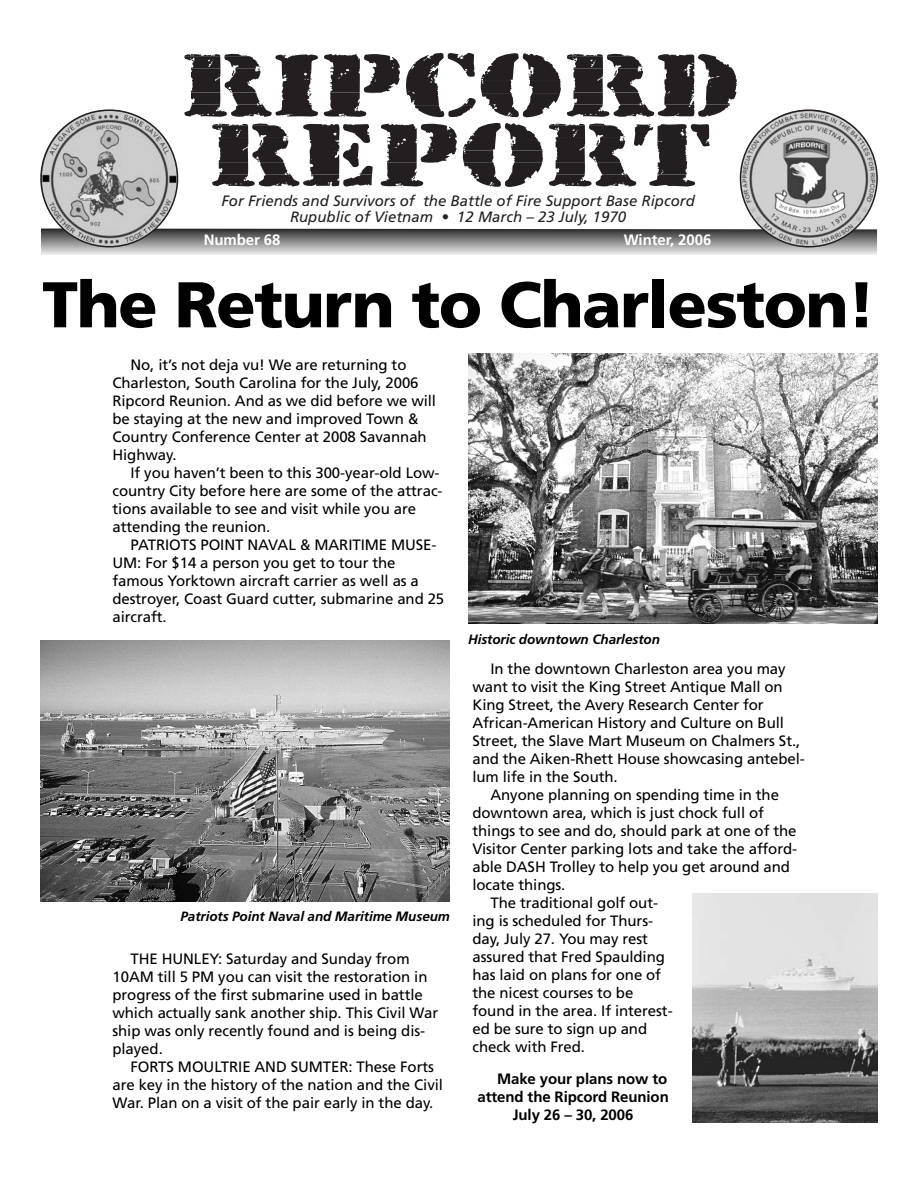
<style>
.page{position:relative;width:918px;height:1188px;background:#fff}
.page>*{position:absolute;margin:0;border:0;box-sizing:border-box;transform-origin:0 0}
.t1{font:900 64.5px "Frutiger";letter-spacing:-.02em;color:#000}
.t2{font:15px/18px "Frutiger";letter-spacing:-.005em;color:#000}
.t3{font:italic 15px/16.5px "Frutiger";color:#231f20;text-align:center}
.t4{font:700 15px "Frutiger";letter-spacing:-.005em;color:#000}
.t5{font:700 15px "Frutiger";letter-spacing:-.005em;color:#fff}
.t6{font:italic 700 13.5px "Frutiger";letter-spacing:-.005em;color:#000}
</style>
<div class="page">
<hr style="left:41px;top:229px;width:836px;height:1px;background:#2b2829">
<hr style="left:41px;top:230px;width:836px;height:1px;background:#343334">
<hr style="left:41px;top:231px;width:836px;height:1px;background:#3d3c3e">
<svg style="left:41px;top:232px;width:836px;height:23px;background:#9e9e9f"></svg>
<svg style="left:212px;top:124px;width:161px;height:63px"></svg>
<svg style="left:381px;top:124px;width:76px;height:63px"></svg>
<svg style="left:463px;top:123px;width:80px;height:64px"></svg>
<svg style="left:549px;top:124px;width:161px;height:63px"></svg>
<svg style="left:184px;top:54px;width:134px;height:63px"></svg>
<svg style="left:324px;top:54px;width:76px;height:63px"></svg>
<svg style="left:406px;top:53px;width:155px;height:64px"></svg>
<svg style="left:567px;top:54px;width:170px;height:63px"></svg>
<img style="left:41px;top:110px;width:137px;height:137px;border-radius:50%">
<img style="left:741px;top:110px;width:136px;height:137px;border-radius:50%">
<img style="left:468px;top:354px;width:409px;height:270px">
<img style="left:40px;top:641px;width:410px;height:261px">
<img style="left:692px;top:894px;width:186px;height:229px">
<p class="t3" style="left:221px;top:193px;width:475px">For Friends and Survivors of the Battle of Fire Support Base Ripcord<br>Rupublic of Vietnam • 12 March – 23 July, 1970</p>
<p class="t5" style="left:204px;top:234px;width:78px">Number 68</p>
<p class="t5" style="left:624px;top:234px;width:89px">Winter, 2006</p>
<h1 class="t1" style="left:42px;top:279px;width:835px">The Return to Charleston!</h1>
<p class="t2" style="left:112px;top:357px;width:325px;text-indent:18px">No, it’s not deja vu! We are returning to Charleston, South Carolina for the July, 2006<br>Ripcord Reunion. And as we did before we will be staying at the new and improved Town &amp; Country Conference Center at 2008 Savannah Highway.</p>
<p class="t2" style="left:112px;top:465px;width:332px;text-indent:18px">If you haven’t been to this 300-year-old Low&shy;country City before here are some of the attrac&shy;tions available to see and visit while you are attending the reunion.</p>
<p class="t2" style="left:112px;top:537px;width:333px;text-indent:18px">PATRIOTS POINT NAVAL &amp; MARITIME MUSE-UM: For $14 a person you get to tour the famous Yorktown aircraft carrier as well as a destroyer, Coast Guard cutter, submarine and 25 aircraft.</p>
<p class="t6" style="left:180px;top:910px;width:271px">Patriots Point Naval and Maritime Museum</p>
<p class="t2" style="left:112px;top:951px;width:327px;text-indent:18px">THE HUNLEY: Saturday and Sunday from 10AM till 5 PM you can visit the restoration in progress of the first submarine used in battle which actually sank another ship. This Civil War ship was only recently found and is being dis&shy;played.</p>
<p class="t2" style="left:112px;top:1059px;width:332px;text-indent:18px">FORTS MOULTRIE AND SUMTER: These Forts are key in the history of the nation and the Civil<br>War. Plan on a visit of the pair early in the day.</p>
<p class="t6" style="left:468px;top:634px;width:193px">Historic downtown Charleston</p>
<p class="t2" style="left:490px;top:661px;width:297px">In the downtown Charleston area you may</p>
<p class="t2" style="left:472px;top:679px;width:312px">want to visit the King Street Antique Mall on</p>
<p class="t2" style="left:472px;top:697px;width:293px">King Street, the Avery Research Center for</p>
<p class="t2" style="left:472px;top:715px;width:313px">African-American History and Culture on Bull</p>
<p class="t2" style="left:472px;top:733px;width:329px">Street, the Slave Mart Museum on Chalmers St.,</p>
<p class="t2" style="left:472px;top:751px;width:334px">and the Aiken-Rhett House showcasing antebel-</p>
<p class="t2" style="left:472px;top:769px;width:147px">lum life in the South.</p>
<p class="t2" style="left:490px;top:787px;width:290px">Anyone planning on spending time in the</p>
<p class="t2" style="left:472px;top:805px;width:293px">downtown area, which is just chock full of</p>
<p class="t2" style="left:472px;top:823px;width:326px">things to see and do, should park at one of the</p>
<p class="t2" style="left:472px;top:841px;width:326px">Visitor Center parking lots and take the afford-</p>
<p class="t2" style="left:472px;top:859px;width:319px">able DASH Trolley to help you get around and</p>
<p class="t2" style="left:472px;top:877px;width:94px">locate things.</p>
<p class="t2" style="left:490px;top:895px;width:169px">The traditional golf out-</p>
<p class="t2" style="left:472px;top:913px;width:182px">ing is scheduled for Thurs-</p>
<p class="t2" style="left:472px;top:931px;width:177px">day, July 27. You may rest</p>
<p class="t2" style="left:472px;top:949px;width:194px">assured that Fred Spaulding</p>
<p class="t2" style="left:472px;top:967px;width:190px">has laid on plans for one of</p>
<p class="t2" style="left:472px;top:985px;width:162px">the nicest courses to be</p>
<p class="t2" style="left:472px;top:1003px;width:202px">found in the area. If interest-</p>
<p class="t2" style="left:472px;top:1021px;width:176px">ed be sure to sign up and</p>
<p class="t2" style="left:472px;top:1039px;width:114px">check with Fred.</p>
<p class="t4" style="left:497px;top:1072px;width:172px">Make your plans now to</p>
<p class="t4" style="left:477px;top:1090px;width:193px">attend the Ripcord Reunion</p>
<p class="t4" style="left:513px;top:1108px;width:122px">July 26 – 30, 2006</p>
</div>
